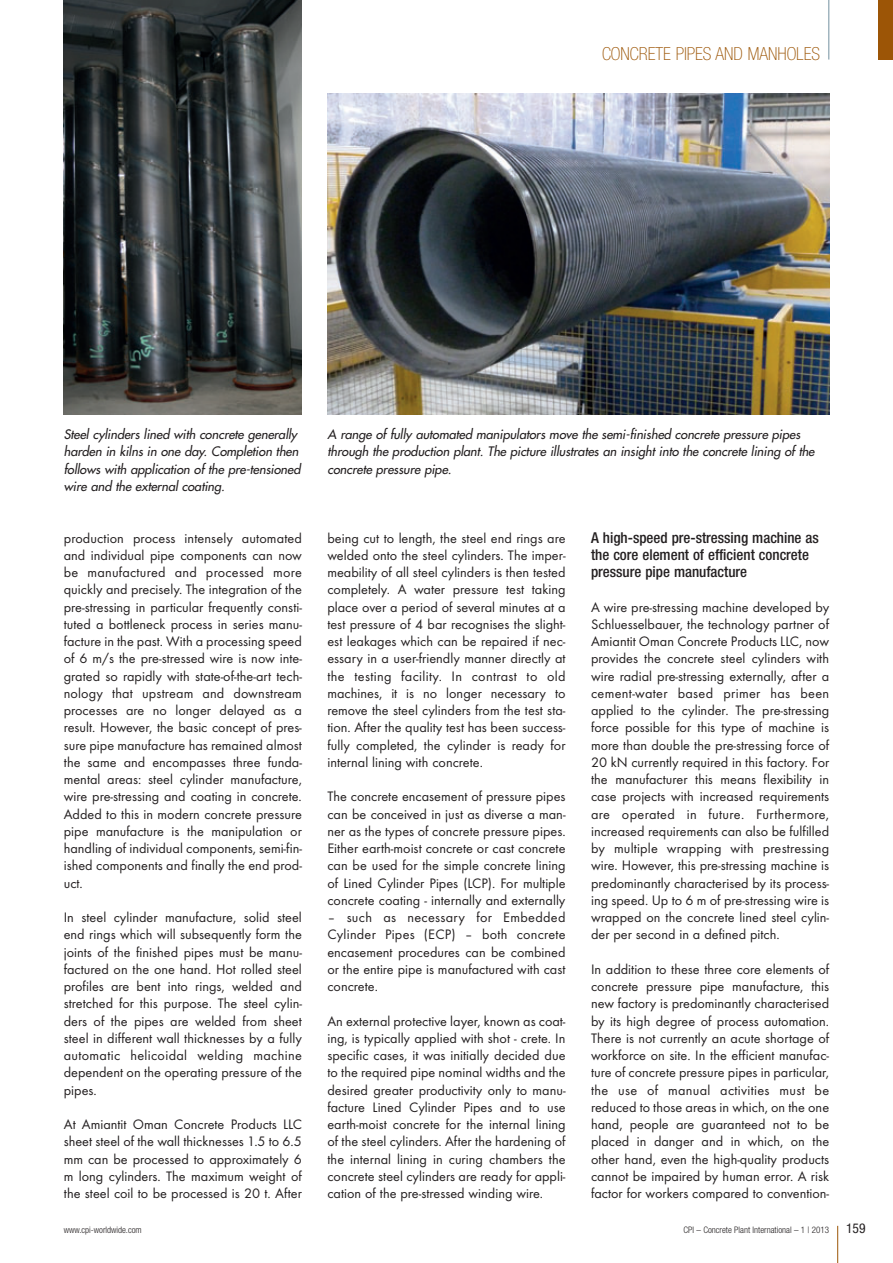
<style>
.page{position:relative;width:893px;height:1263px;background:#fff}
.page>*{position:absolute;margin:0;border:0;box-sizing:border-box;transform-origin:0 0}
.t1{font:100 condensed 18px "Helvetica Neue";color:#9c5506}
.t2{font:500 condensed 15px/17.2px "Helvetica Neue";color:#231f20}
.t3{font:14.25px/17.2px "Futura T";color:#231f20;text-align:justify}
.t4{font:condensed 13.5px "Helvetica Neue";color:#231f20}
.t5{font:italic 12.75px/17.2px "Futura";letter-spacing:-.005em;color:#231f20}
.t6{font:300 condensed 9px "Helvetica Neue";color:#231f20}
</style>
<div class="page">
<hr style="left:837px;top:1226px;width:1px;height:37px;background:#9c5506">
<hr style="left:828px;top:0;width:1px;height:60px;background:#73909f">
<div style="left:878px;top:0;width:15px;height:60px;background:#9c5506"></div>
<img style="left:64px;top:0;width:238px;height:415px">
<img style="left:327px;top:94px;width:502px;height:321px">
<p class="t1" style="left:602px;top:47px;width:220px">CONCRETE PIPES AND MANHOLES</p>
<p class="t5" style="left:64px;top:427px;width:240px">Steel cylinders lined with concrete generally harden in kilns in one day. Completion then follows with application of the pre-tensioned wire and the external coating.</p>
<p class="t5" style="left:327px;top:427px;width:491px">A range of fully automated manipulators move the semi-finished concrete pressure pipes through the production plant. The picture illustrates an insight into the concrete lining of the concrete pressure pipe.</p>
<p class="t3" style="left:64px;top:530px;width:240px">production process intensely automated and individual pipe components can now be manufactured and processed more quickly and precisely. The integration of the pre-stressing in particular frequently consti&shy;tuted a bottleneck process in series manu&shy;facture in the past. With a processing speed of 6 m/s the pre-stressed wire is now inte&shy;grated so rapidly with state-of-the-art tech&shy;nology that upstream and downstream processes are no longer delayed as a result. However, the basic concept of pres&shy;sure pipe manufacture has remained almost the same and encompasses three funda&shy;mental areas: steel cylinder manufacture, wire pre-stressing and coating in concrete.<br>Added to this in modern concrete pressure pipe manufacture is the manipulation or handling of individual components, semi-fin&shy;ished components and finally the end prod&shy;uct.</p>
<p class="t3" style="left:64px;top:910px;width:240px">In steel cylinder manufacture, solid steel end rings which will subsequently form the joints of the finished pipes must be manu&shy;factured on the one hand. Hot rolled steel profiles are bent into rings, welded and stretched for this purpose. The steel cylin&shy;ders of the pipes are welded from sheet steel in different wall thicknesses by a fully automatic helicoidal welding machine dependent on the operating pressure of the pipes.</p>
<p class="t3" style="left:64px;top:1117px;width:240px">At Amiantit Oman Concrete Products LLC sheet steel of the wall thicknesses 1.5 to 6.5 mm can be processed to approximately 6 m long cylinders. The maximum weight of the steel coil to be processed is 20 t. After</p>
<p class="t3" style="left:327px;top:530px;width:240px">being cut to length, the steel end rings are welded onto the steel cylinders. The imper&shy;meability of all steel cylinders is then tested completely. A water pressure test taking place over a period of several minutes at a test pressure of 4 bar recognises the slight&shy;est leakages which can be repaired if nec&shy;essary in a user-friendly manner directly at the testing facility. In contrast to old machines, it is no longer necessary to remove the steel cylinders from the test sta&shy;tion. After the quality test has been success&shy;fully completed, the cylinder is ready for internal lining with concrete.</p>
<p class="t3" style="left:327px;top:789px;width:240px">The concrete encasement of pressure pipes can be conceived in just as diverse a man&shy;ner as the types of concrete pressure pipes.<br>Either earth-moist concrete or cast concrete can be used for the simple concrete lining of Lined Cylinder Pipes (LCP). For multiple concrete coating - internally and externally</p>
<p class="t3" style="left:327px;top:910px;width:240px">– such as necessary for Embedded Cylinder Pipes (ECP) – both concrete encasement procedures can be combined or the entire pipe is manufactured with cast concrete.</p>
<p class="t3" style="left:327px;top:1013px;width:240px">An external protective layer, known as coat&shy;ing, is typically applied with shot - crete. In specific cases, it was initially decided due to the required pipe nominal widths and the desired greater productivity only to manu&shy;facture Lined Cylinder Pipes and to use earth-moist concrete for the internal lining of the steel cylinders. After the hardening of the internal lining in curing chambers the concrete steel cylinders are ready for appli&shy;cation of the pre-stressed winding wire.</p>
<p class="t2" style="left:591px;top:530px;width:229px">A high-speed pre-stressing machine as the core element of efficient concrete pressure pipe manufacture</p>
<p class="t3" style="left:591px;top:599px;width:240px">A wire pre-stressing machine developed by Schluesselbauer, the technology partner of Amiantit Oman Concrete Products LLC, now provides the concrete steel cylinders with wire radial pre-stressing externally, after a cement-water based primer has been applied to the cylinder. The pre-stressing force possible for this type of machine is more than double the pre-stressing force of 20 kN currently required in this factory. For the manufacturer this means flexibility in case projects with increased requirements are operated in future. Furthermore, increased requirements can also be fulfilled by multiple wrapping with prestressing wire. However, this pre-stressing machine is predominantly characterised by its process&shy;ing speed. Up to 6 m of pre-stressing wire is wrapped on the concrete lined steel cylin&shy;der per second in a defined pitch.</p>
<p class="t3" style="left:591px;top:962px;width:240px">In addition to these three core elements of concrete pressure pipe manufacture, this new factory is predominantly characterised by its high degree of process automation.<br>There is not currently an acute shortage of workforce on site. In the efficient manufac&shy;ture of concrete pressure pipes in particular, the use of manual activities must be reduced to those areas in which, on the one hand, people are guaranteed not to be placed in danger and in which, on the other hand, even the high-quality products cannot be impaired by human error. A risk factor for workers compared to convention-</p>
<p class="t6" style="left:64px;top:1226px;width:79px">www.cpi-worldwide.com</p>
<p class="t6" style="left:683px;top:1226px;width:147px">CPI – Concrete Plant International – 1 | 2013</p>
<p class="t4" style="left:846px;top:1223px;width:21px">159</p>
</div>
